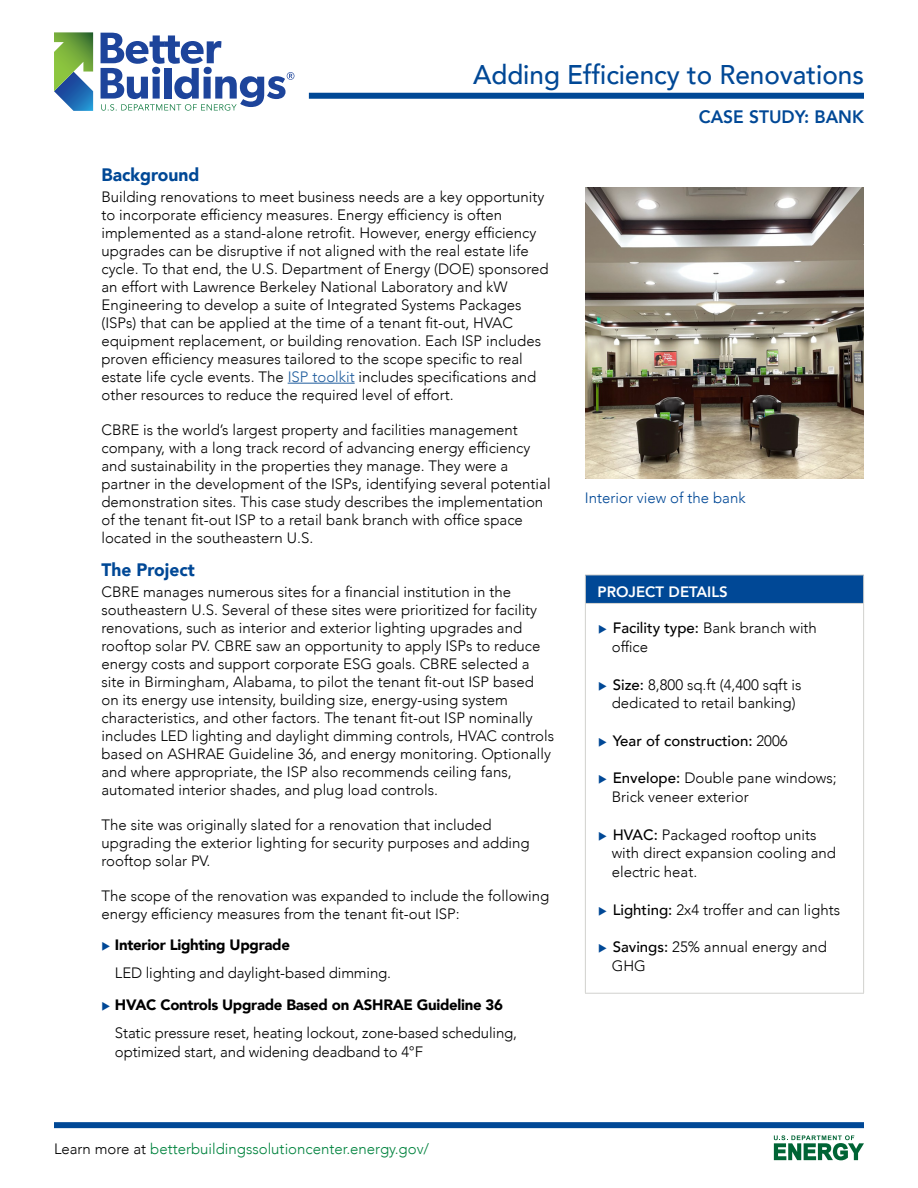
<style>
.page{position:relative;width:918px;height:1188px;background:#fff}
.page>*{position:absolute;margin:0;border:0;box-sizing:border-box;transform-origin:0 0}
.t1{font:500 27px "Avenir";color:#004896}
.t2{font:900 18px "Avenir";color:#004896}
.t3{font:800 18px "Avenir";color:#004896}
.t4{font:300 15px/18px "Avenir";color:#000}
.t5{font:300 15px "Avenir";color:#00833e}
.t6{font:500 15px "Avenir";color:#000}
.t7{font:300 15px "Avenir";color:#004896}
.t8{font:800 15px "Avenir";color:#fff}
.s1{color:#215e9e}
.s2{color:#004896}
.s3{font-weight:900}
.s4{color:#000}
.s5{font-weight:500}
.s6{font-weight:300}
</style>
<div class="page">
<div style="left:54px;top:1122px;width:810px;height:6px;background:#004896"></div>
<svg style="left:774px;top:1135px;width:90px;height:25px"></svg>
<svg style="left:54px;top:32px;width:39px;height:79px;background:#6fa17e"></svg>
<svg style="left:101px;top:33px;width:193px;height:78px"></svg>
<div style="left:309px;top:93px;width:555px;height:6px;background:#004896"></div>
<hr style="left:288px;top:383px;width:67px;height:1px;background:#215e9e">
<div style="left:585px;top:575px;width:279px;height:28px;background:#004896"></div>
<hr style="left:585px;top:575px;width:279px;height:1px;background:#d1d1ce">
<svg style="left:585px;top:575px;width:1px;height:28px"></svg>
<svg style="left:863px;top:575px;width:1px;height:28px"></svg>
<hr style="left:585px;top:603px;width:279px;height:1px;background:#d1d1ce">
<hr style="left:585px;top:604px;width:1px;height:389px;background:#d1d1ce">
<hr style="left:863px;top:604px;width:1px;height:389px;background:#d1d1ce">
<hr style="left:585px;top:993px;width:279px;height:1px;background:#d1d1ce">
<img style="left:585px;top:188px;width:279px;height:290px">
<h1 class="t1" style="left:473px;top:51px;width:392px">Adding Efficiency to Renovations</h1>
<p class="t3" style="left:699px;top:103px;width:167px">CASE STUDY: BANK</p>
<p class="t2" style="left:101px;top:159px;width:99px">Background</p>
<p class="t4" style="left:101px;top:188px;width:449px">Building renovations to meet business needs are a key opportunity to incorporate efficiency measures. Energy efficiency is often implemented as a stand-alone retrofit. However, energy efficiency upgrades can be disruptive if not aligned with the real estate life cycle. To that end, the U.S. Department of Energy (DOE) sponsored an effort with Lawrence Berkeley National Laboratory and kW Engineering to develop a suite of Integrated Systems Packages (ISPs) that can be applied at the time of a tenant fit-out, HVAC equipment replacement, or building renovation. Each ISP includes proven efficiency measures tailored to the scope specific to real estate life cycle events. The <span class="s1">ISP toolkit</span> includes specifications and other resources to reduce the required level of effort.</p>
<p class="t4" style="left:101px;top:421px;width:451px">CBRE is the world’s largest property and facilities management company, with a long track record of advancing energy efficiency and sustainability in the properties they manage. They were a partner in the development of the ISPs, identifying several potential demonstration sites. This case study describes the implementation of the tenant fit-out ISP to a retail bank branch with office space located in the southeastern U.S.</p>
<p class="t2" style="left:101px;top:554px;width:95px">The Project</p>
<p class="t4" style="left:101px;top:583px;width:454px">CBRE manages numerous sites for a financial institution in the southeastern U.S. Several of these sites were prioritized for facility renovations, such as interior and exterior lighting upgrades and rooftop solar PV. CBRE saw an opportunity to apply ISPs to reduce energy costs and support corporate ESG goals. CBRE selected a site in Birmingham, Alabama, to pilot the tenant fit-out ISP based on its energy use intensity, building size, energy-using system characteristics, and other factors. The tenant fit-out ISP nominally includes LED lighting and daylight dimming controls, HVAC controls based on ASHRAE Guideline 36, and energy monitoring. Optionally and where appropriate, the ISP also recommends ceiling fans, automated interior shades, and plug load controls.</p>
<p class="t4" style="left:101px;top:816px;width:430px">The site was originally slated for a renovation that included upgrading the exterior lighting for security purposes and adding rooftop solar PV.</p>
<p class="t4" style="left:101px;top:886px;width:449px">The scope of the renovation was expanded to include the following energy efficiency measures from the tenant fit-out ISP:</p>
<p class="t4" style="left:115px;top:931px;width:278px;line-height:28.3px;text-indent:-13px"><span class="s2">◆</span> <span class="s3">Interior Lighting Upgrade<br></span>LED lighting and daylight-based dimming.</p>
<p class="t4" style="left:115px;top:991px;width:404px;line-height:28.3px;text-indent:-13px"><span class="s2">◆</span> <span class="s3">HVAC Controls Upgrade Based on ASHRAE Guideline 36<br></span>Static pressure reset, heating lockout, zone-based scheduling,</p>
<p class="t4" style="left:115px;top:1042px;width:310px">optimized start, and widening deadband to 4°F</p>
<p class="t5" style="left:54px;top:1140px;width:377px"><span class="s4">Learn more at</span> betterbuildingssolutioncenter.energy.gov/</p>
<p class="t7" style="left:585px;top:488px;width:162px">Interior view of the bank</p>
<p class="t8" style="left:598px;top:580px;width:132px">PROJECT DETAILS</p>
<p class="t4" style="left:612px;top:619px;width:207px;line-height:18.8px;text-indent:-13px"><span class="s2">◆</span> <span class="s5">Facility type:</span> Bank branch with office</p>
<p class="t4" style="left:598px;top:675px;width:205px;line-height:18.8px;text-align:center"><span class="s2">◆</span> <span class="s5">Size:</span> 8,800 sq.ft (4,400 sqft is dedicated to retail banking)</p>
<p class="t6" style="left:598px;top:728px;width:191px"><span class="s2">◆</span> Year of construction: <span class="s6">2006</span></p>
<p class="t4" style="left:612px;top:769px;width:227px;line-height:18.8px;text-indent:-13px"><span class="s2">◆</span> <span class="s5">Envelope:</span> Double pane windows;<br>Brick veneer exterior</p>
<p class="t4" style="left:612px;top:825px;width:226px;line-height:18.8px;text-indent:-13px"><span class="s2">◆</span> <span class="s5">HVAC:</span> Packaged rooftop units with direct expansion cooling and electric heat.</p>
<p class="t4" style="left:598px;top:901px;width:243px"><span class="s2">◆</span> <span class="s5">Lighting:</span> 2x4 troffer and can lights</p>
<p class="t4" style="left:612px;top:938px;width:217px;line-height:18.8px;text-indent:-13px"><span class="s2">◆</span> <span class="s5">Savings:</span> 25% annual energy and<br>GHG</p>
</div>
